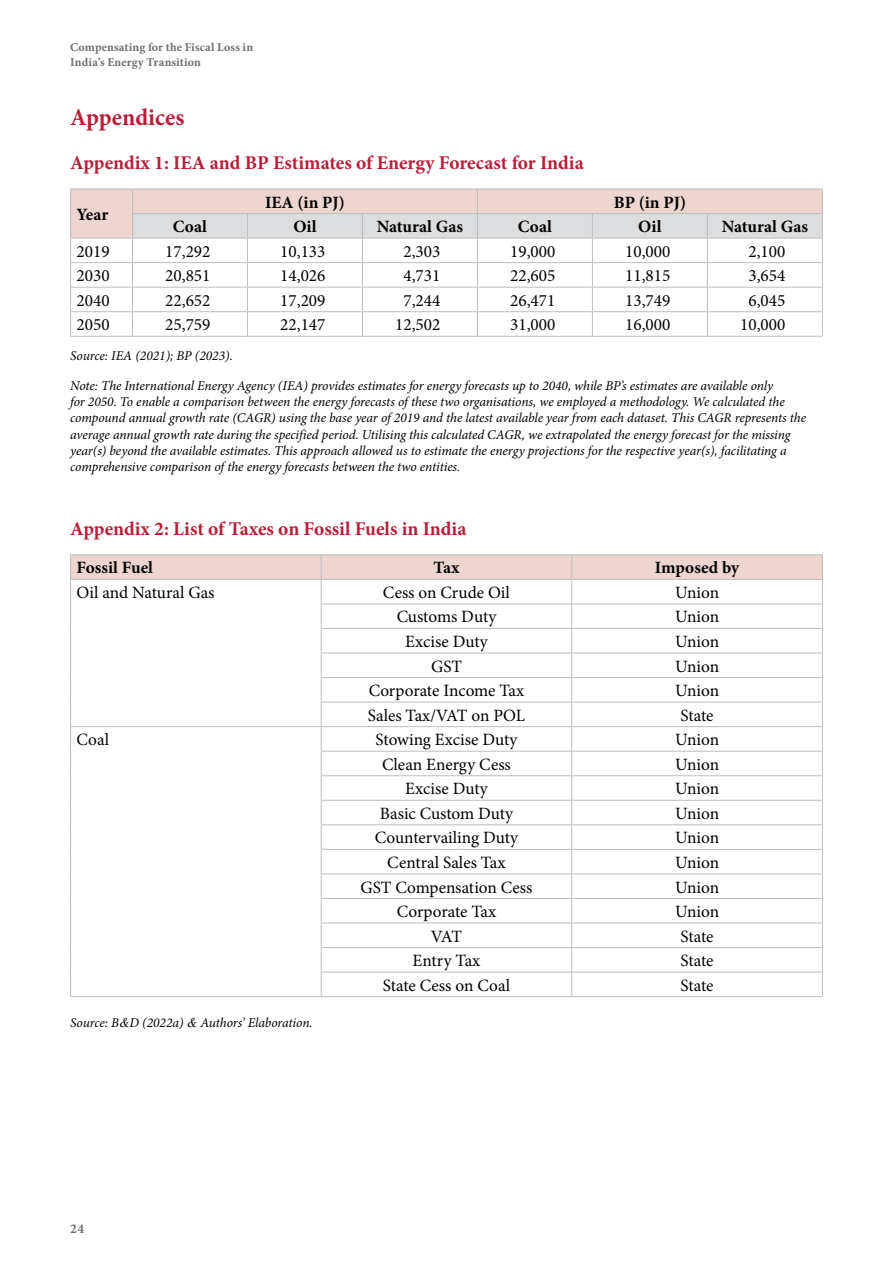
<style>
.page{position:relative;width:893px;height:1263px;background:#fff}
.page>*{position:absolute;margin:0;border:0;box-sizing:border-box;transform-origin:0 0}
.t1{font:700 24px "Minion Pro";color:#b71f38}
.t2{font:700 19.5px "Minion Pro";color:#b71f38}
.t3{font:17.25px "Minion Pro";color:#000}
.t4{font:700 17.25px "Minion Pro";color:#000}
.t5{font:italic 13.5px/16.2px "Minion Pro";letter-spacing:-.005em;color:#000}
.t6{font:700 13.5px "Minion Pro";color:#6d6e71}
.t7{font:700 12px/14.4px "Minion Pro";letter-spacing:.015em;color:#6d6e71}
.s1{font-family:"Times"}
</style>
<div class="page">
<hr style="left:70px;top:336px;width:63px;height:1px;background:#bcbec0">
<hr style="left:133px;top:336px;width:114px;height:1px;background:#bcbec0">
<hr style="left:247px;top:336px;width:115px;height:1px;background:#bcbec0">
<hr style="left:362px;top:336px;width:115px;height:1px;background:#bcbec0">
<hr style="left:477px;top:336px;width:115px;height:1px;background:#bcbec0">
<hr style="left:592px;top:336px;width:115px;height:1px;background:#bcbec0">
<hr style="left:707px;top:336px;width:116px;height:1px;background:#bcbec0">
<svg style="left:70px;top:189px;width:753px;height:147px"></svg>
<hr style="left:132px;top:213px;width:115px;height:1px;background:#bcbec0">
<hr style="left:247px;top:213px;width:115px;height:1px;background:#bcbec0">
<hr style="left:362px;top:213px;width:115px;height:1px;background:#bcbec0">
<hr style="left:477px;top:213px;width:115px;height:1px;background:#bcbec0">
<hr style="left:592px;top:213px;width:115px;height:1px;background:#bcbec0">
<hr style="left:707px;top:213px;width:116px;height:1px;background:#bcbec0">
<hr style="left:70px;top:554px;width:251px;height:1px;background:#bcbec0">
<hr style="left:321px;top:554px;width:251px;height:1px;background:#bcbec0">
<hr style="left:572px;top:554px;width:251px;height:1px;background:#bcbec0">
<hr style="left:70px;top:996px;width:251px;height:1px;background:#bcbec0">
<svg style="left:70px;top:555px;width:753px;height:441px"></svg>
<hr style="left:321px;top:996px;width:251px;height:1px;background:#bcbec0">
<hr style="left:572px;top:996px;width:251px;height:1px;background:#bcbec0">
<p class="t7" style="left:70px;top:40px;width:184px">Compensating for the Fiscal Loss in<br>India’s Energy Transition</p>
<h1 class="t1" style="left:70px;top:101px;width:116px">Appendices</h1>
<h2 class="t2" style="left:70px;top:149px;width:515px">Appendix 1: IEA and BP Estimates of Energy Forecast for India</h2>
<p class="t4" style="left:77px;top:202px;width:33px">Year</p>
<p class="t4" style="left:265px;top:190px;width:81px">IEA (in PJ)</p>
<p class="t4" style="left:614px;top:190px;width:74px">BP (in PJ)</p>
<p class="t4" style="left:173px;top:214px;width:36px">Coal</p>
<p class="t4" style="left:293px;top:214px;width:25px">Oil</p>
<p class="t4" style="left:377px;top:214px;width:88px">Natural Gas</p>
<p class="t4" style="left:518px;top:214px;width:36px">Coal</p>
<p class="t4" style="left:638px;top:214px;width:25px">Oil</p>
<p class="t4" style="left:722px;top:214px;width:88px">Natural Gas</p>
<p class="t3" style="left:77px;top:240px;width:35px">2019</p>
<p class="t3" style="left:165px;top:240px;width:47px">17,292</p>
<p class="t3" style="left:280px;top:240px;width:47px">10,133</p>
<p class="t3" style="left:403px;top:240px;width:39px">2,303</p>
<p class="t3" style="left:510px;top:240px;width:47px">19,000</p>
<p class="t3" style="left:625px;top:240px;width:47px">10,000</p>
<p class="t3" style="left:748px;top:240px;width:39px">2,100</p>
<p class="t3" style="left:77px;top:264px;width:35px">2030</p>
<p class="t3" style="left:165px;top:264px;width:47px">20,851</p>
<p class="t3" style="left:280px;top:264px;width:47px">14,026</p>
<p class="t3" style="left:403px;top:264px;width:39px">4,731</p>
<p class="t3" style="left:510px;top:264px;width:47px">22,605</p>
<p class="t3" style="left:625px;top:264px;width:47px">11,815</p>
<p class="t3" style="left:748px;top:264px;width:39px">3,654</p>
<p class="t3" style="left:77px;top:289px;width:35px">2040</p>
<p class="t3" style="left:165px;top:289px;width:47px">22,652</p>
<p class="t3" style="left:280px;top:289px;width:47px">17,209</p>
<p class="t3" style="left:403px;top:289px;width:39px">7,244</p>
<p class="t3" style="left:510px;top:289px;width:47px">26,471</p>
<p class="t3" style="left:625px;top:289px;width:47px">13,749</p>
<p class="t3" style="left:748px;top:289px;width:39px">6,045</p>
<p class="t3" style="left:77px;top:313px;width:35px">2050</p>
<p class="t3" style="left:165px;top:313px;width:47px">25,759</p>
<p class="t3" style="left:280px;top:313px;width:47px">22,147</p>
<p class="t3" style="left:395px;top:313px;width:47px">12,502</p>
<p class="t3" style="left:510px;top:313px;width:47px">31,000</p>
<p class="t3" style="left:625px;top:313px;width:47px">16,000</p>
<p class="t3" style="left:740px;top:313px;width:47px">10,000</p>
<p class="t5" style="left:70px;top:341px;width:704px;line-height:29.7px">Source: IEA (2021); BP (2023).<br>Note: The International Energy Agency (IEA) provides estimates for energy forecasts up to 2040, while BP’s estimates are available only</p>
<p class="t5" style="left:70px;top:394px;width:737px">for 2050. To enable a comparison between the energy forecasts of these two organisations, we employed a methodology. We calculated the compound annual growth rate (CAGR) using the base year of 2019 and the latest available year from each dataset. This CAGR represents the average annual growth rate during the specified period. Utilising this calculated CAGR, we extrapolated the energy forecast for the missing year(s) beyond the available estimates. This approach allowed us to estimate the energy projections for the respective year(s), facilitating a comprehensive comparison of the energy forecasts between the two entities.</p>
<h2 class="t2" style="left:70px;top:515px;width:398px">Appendix 2: List of Taxes on Fossil Fuels in India</h2>
<p class="t4" style="left:77px;top:556px;width:78px">Fossil Fuel</p>
<p class="t4" style="left:434px;top:556px;width:27px">Tax</p>
<p class="t4" style="left:655px;top:556px;width:86px">Imposed by</p>
<p class="t3" style="left:77px;top:581px;width:140px">Oil and Natural Gas</p>
<p class="t3" style="left:383px;top:581px;width:129px">Cess on Crude Oil</p>
<p class="t3" style="left:675px;top:581px;width:46px">Union</p>
<p class="t3" style="left:397px;top:605px;width:101px">Customs Duty</p>
<p class="t3" style="left:675px;top:605px;width:46px">Union</p>
<p class="t3" style="left:405px;top:630px;width:84px">Excise Duty</p>
<p class="t3" style="left:675px;top:630px;width:46px">Union</p>
<p class="t3" style="left:431px;top:654px;width:32px">GST</p>
<p class="t3" style="left:675px;top:654px;width:46px">Union</p>
<p class="t3" style="left:369px;top:679px;width:157px">Corporate Income Tax</p>
<p class="t3" style="left:675px;top:679px;width:46px">Union</p>
<p class="t3" style="left:368px;top:704px;width:159px">Sales Tax/VAT on POL</p>
<p class="t3" style="left:681px;top:704px;width:35px">State</p>
<p class="t3" style="left:77px;top:728px;width:34px">Coal</p>
<p class="t3" style="left:376px;top:728px;width:143px">Stowing Excise Duty</p>
<p class="t3" style="left:675px;top:728px;width:46px">Union</p>
<p class="t3" style="left:382px;top:753px;width:130px">Clean Energy Cess</p>
<p class="t3" style="left:675px;top:753px;width:46px">Union</p>
<p class="t3" style="left:405px;top:777px;width:84px">Excise Duty</p>
<p class="t3" style="left:675px;top:777px;width:46px">Union</p>
<p class="t3" style="left:380px;top:802px;width:135px">Basic Custom Duty</p>
<p class="t3" style="left:675px;top:802px;width:46px">Union</p>
<p class="t3" style="left:375px;top:826px;width:145px">Countervailing Duty</p>
<p class="t3" style="left:675px;top:826px;width:46px">Union</p>
<p class="t3" style="left:387px;top:851px;width:120px">Central Sales Tax</p>
<p class="t3" style="left:675px;top:851px;width:46px">Union</p>
<p class="t3" style="left:360px;top:875px;width:174px">GST Compensation Cess</p>
<p class="t3" style="left:675px;top:875px;width:46px">Union</p>
<p class="t3" style="left:397px;top:900px;width:101px">Corporate Tax</p>
<p class="t3" style="left:675px;top:900px;width:46px">Union</p>
<p class="t3" style="left:431px;top:924px;width:33px">VAT</p>
<p class="t3" style="left:681px;top:924px;width:35px">State</p>
<p class="t3" style="left:413px;top:949px;width:69px">Entry Tax</p>
<p class="t3" style="left:681px;top:949px;width:35px">State</p>
<p class="t3" style="left:383px;top:974px;width:129px">State Cess on Coal</p>
<p class="t3" style="left:681px;top:974px;width:35px">State</p>
<p class="t5" style="left:70px;top:1015px;width:244px">Source: B<span class="s1">&amp;</span>D (2022a) <span class="s1">&amp;</span> Authors’ Elaboration.</p>
<p class="t6" style="left:70px;top:1219px;width:15px">24</p>
</div>
